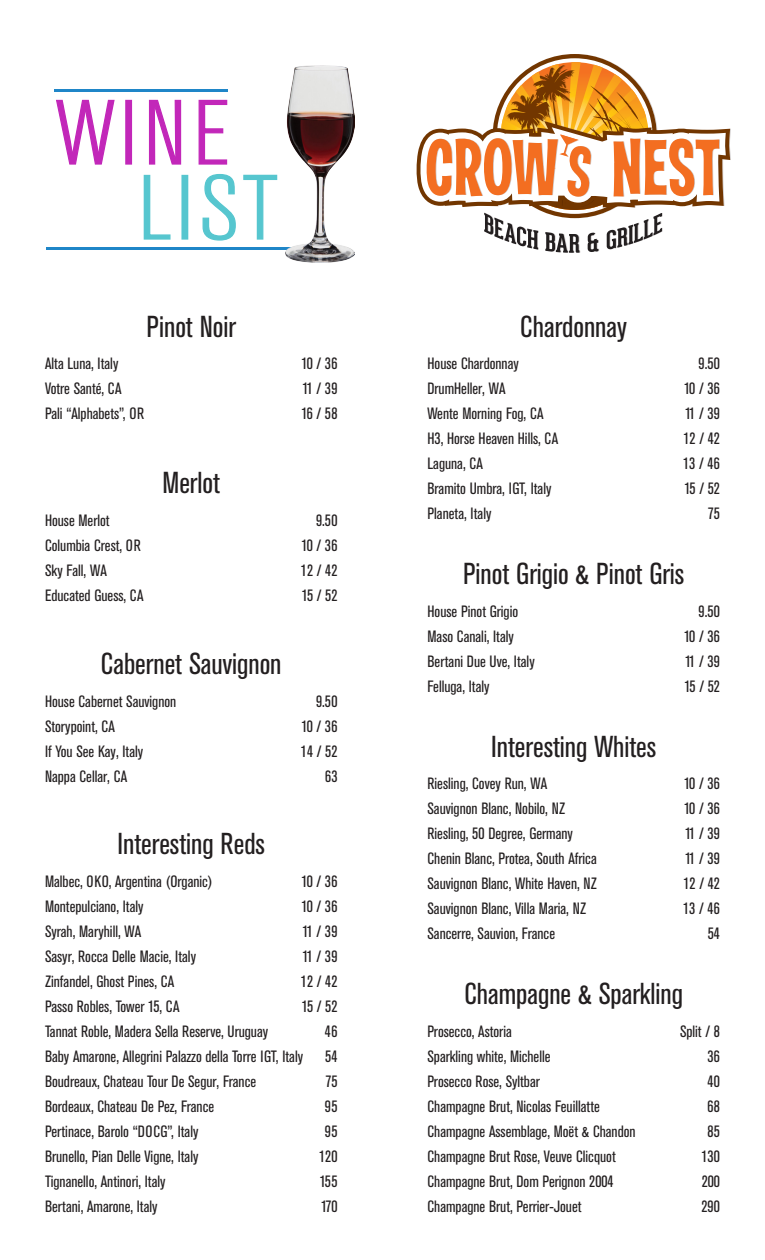
<style>
.page{position:relative;width:765px;height:1260px;background:#fff}
.page>*{position:absolute;margin:0;border:0;box-sizing:border-box;transform-origin:0 0}
.t1{font:300 condensed 90px "Akzidenz Grotesk BE";color:#c227b9;scale:1.22 1}
.t2{font:300 condensed 90px "Akzidenz Grotesk BE";color:#56c6cf;scale:1.22 1}
.Wine_Heading{font:condensed 30px "Akzidenz Grotesk BE";color:#231f20}
.Wine_listing{font:condensed 16.25px "Akzidenz Grotesk BE";color:#231f20}
</style>
<div class="page">
<hr style="left:46px;top:247px;width:274px;height:2px;background:#1f86c8">
<img style="left:286px;top:66px;width:69px;height:196px">
<svg style="left:417px;top:54px;width:314px;height:199px"></svg>
<svg style="left:56px;top:99px;width:59px;height:66px"></svg>
<div style="left:125px;top:100px;width:7px;height:65px;border:1px solid #c227b9"></div>
<svg style="left:198px;top:99px;width:30px;height:66px"></svg>
<svg style="left:143px;top:99px;width:39px;height:141px"></svg>
<div style="left:181px;top:175px;width:7px;height:65px;border:1px solid #56c6cf"></div>
<svg style="left:202px;top:174px;width:34px;height:67px"></svg>
<svg style="left:243px;top:174px;width:35px;height:66px"></svg>
<hr style="left:54px;top:89px;width:174px;height:3px;background:#1f86c8">
<p class="t1" style="left:54px;top:85px;width:145px">WINE</p>
<p class="t2" style="left:138px;top:160px;width:116px">LIST</p>
<p class="Wine_Heading" style="left:147px;top:310px;width:91px">Pinot Noir</p>
<p class="Wine_listing" style="left:45px;top:355px;width:75px">Alta Luna, Italy</p>
<p class="Wine_listing" style="left:302px;top:355px;width:37px">10 / 36</p>
<p class="Wine_listing" style="left:45px;top:380px;width:78px">Votre Santé, CA</p>
<p class="Wine_listing" style="left:303px;top:380px;width:36px">11 / 39</p>
<p class="Wine_listing" style="left:45px;top:405px;width:101px">Pali “Alphabets”, OR</p>
<p class="Wine_listing" style="left:302px;top:405px;width:37px">16 / 58</p>
<p class="Wine_Heading" style="left:163px;top:466px;width:59px">Merlot</p>
<p class="Wine_listing" style="left:45px;top:511px;width:66px">House Merlot</p>
<p class="Wine_listing" style="left:316px;top:511px;width:23px">9.50</p>
<p class="Wine_listing" style="left:45px;top:536px;width:97px">Columbia Crest, OR</p>
<p class="Wine_listing" style="left:302px;top:536px;width:37px">10 / 36</p>
<p class="Wine_listing" style="left:45px;top:561px;width:63px">Sky Fall, WA</p>
<p class="Wine_listing" style="left:301px;top:561px;width:38px">12 / 42</p>
<p class="Wine_listing" style="left:45px;top:586px;width:100px">Educated Guess, CA</p>
<p class="Wine_listing" style="left:302px;top:586px;width:37px">15 / 52</p>
<p class="Wine_Heading" style="left:101px;top:647px;width:182px">Cabernet Sauvignon</p>
<p class="Wine_listing" style="left:45px;top:692px;width:133px">House Cabernet Sauvignon</p>
<p class="Wine_listing" style="left:316px;top:692px;width:23px">9.50</p>
<p class="Wine_listing" style="left:45px;top:717px;width:72px">Storypoint, CA</p>
<p class="Wine_listing" style="left:302px;top:717px;width:37px">10 / 36</p>
<p class="Wine_listing" style="left:45px;top:742px;width:100px">If You See Kay, Italy</p>
<p class="Wine_listing" style="left:301px;top:742px;width:38px">14 / 52</p>
<p class="Wine_listing" style="left:45px;top:767px;width:84px">Nappa Cellar, CA</p>
<p class="Wine_listing" style="left:325px;top:767px;width:14px">63</p>
<p class="Wine_Heading" style="left:118px;top:827px;width:149px">Interesting Reds</p>
<p class="Wine_listing" style="left:45px;top:872px;width:169px">Malbec, OKO, Argentina (Organic)</p>
<p class="Wine_listing" style="left:302px;top:872px;width:37px">10 / 36</p>
<p class="Wine_listing" style="left:45px;top:897px;width:100px">Montepulciano, Italy</p>
<p class="Wine_listing" style="left:302px;top:897px;width:37px">10 / 36</p>
<p class="Wine_listing" style="left:45px;top:922px;width:98px">Syrah, Maryhill, WA</p>
<p class="Wine_listing" style="left:303px;top:922px;width:36px">11 / 39</p>
<p class="Wine_listing" style="left:45px;top:947px;width:153px">Sasyr, Rocca Delle Macie, Italy</p>
<p class="Wine_listing" style="left:303px;top:947px;width:36px">11 / 39</p>
<p class="Wine_listing" style="left:45px;top:972px;width:131px">Zinfandel, Ghost Pines, CA</p>
<p class="Wine_listing" style="left:301px;top:972px;width:38px">12 / 42</p>
<p class="Wine_listing" style="left:45px;top:997px;width:136px">Passo Robles, Tower 15, CA</p>
<p class="Wine_listing" style="left:302px;top:997px;width:37px">15 / 52</p>
<p class="Wine_listing" style="left:45px;top:1022px;width:225px">Tannat Roble, Madera Sella Reserve, Uruguay</p>
<p class="Wine_listing" style="left:325px;top:1022px;width:14px">46</p>
<p class="Wine_listing" style="left:45px;top:1047px;width:260px">Baby Amarone, Allegrini Palazzo della Torre IGT, Italy</p>
<p class="Wine_listing" style="left:325px;top:1047px;width:14px">54</p>
<p class="Wine_listing" style="left:45px;top:1072px;width:213px">Boudreaux, Chateau Tour De Segur, France</p>
<p class="Wine_listing" style="left:325px;top:1072px;width:14px">75</p>
<p class="Wine_listing" style="left:45px;top:1097px;width:171px">Bordeaux, Chateau De Pez, France</p>
<p class="Wine_listing" style="left:325px;top:1097px;width:14px">95</p>
<p class="Wine_listing" style="left:45px;top:1122px;width:155px">Pertinace, Barolo “DOCG”, Italy</p>
<p class="Wine_listing" style="left:325px;top:1122px;width:14px">95</p>
<p class="Wine_listing" style="left:45px;top:1147px;width:155px">Brunello, Pian Delle Vigne, Italy</p>
<p class="Wine_listing" style="left:319px;top:1147px;width:20px">120</p>
<p class="Wine_listing" style="left:45px;top:1172px;width:122px">Tignanello, Antinori, Italy</p>
<p class="Wine_listing" style="left:320px;top:1172px;width:19px">155</p>
<p class="Wine_listing" style="left:45px;top:1197px;width:114px">Bertani, Amarone, Italy</p>
<p class="Wine_listing" style="left:321px;top:1197px;width:18px">170</p>
<p class="Wine_Heading" style="left:520px;top:310px;width:108px">Chardonnay</p>
<p class="Wine_listing" style="left:428px;top:355px;width:93px">House Chardonnay</p>
<p class="Wine_listing" style="left:699px;top:355px;width:23px">9.50</p>
<p class="Wine_listing" style="left:428px;top:380px;width:80px">DrumHeller, WA</p>
<p class="Wine_listing" style="left:684px;top:380px;width:37px">10 / 36</p>
<p class="Wine_listing" style="left:428px;top:405px;width:118px">Wente Morning Fog, CA</p>
<p class="Wine_listing" style="left:685px;top:405px;width:36px">11 / 39</p>
<p class="Wine_listing" style="left:428px;top:430px;width:132px">H3, Horse Heaven Hills, CA</p>
<p class="Wine_listing" style="left:683px;top:430px;width:38px">12 / 42</p>
<p class="Wine_listing" style="left:428px;top:455px;width:57px">Laguna, CA</p>
<p class="Wine_listing" style="left:683px;top:455px;width:38px">13 / 46</p>
<p class="Wine_listing" style="left:428px;top:480px;width:126px">Bramito Umbra, IGT, Italy</p>
<p class="Wine_listing" style="left:684px;top:480px;width:37px">15 / 52</p>
<p class="Wine_listing" style="left:428px;top:505px;width:65px">Planeta, Italy</p>
<p class="Wine_listing" style="left:708px;top:505px;width:14px">75</p>
<p class="Wine_Heading" style="left:463px;top:557px;width:223px">Pinot Grigio &amp; Pinot Gris</p>
<p class="Wine_listing" style="left:428px;top:602px;width:92px">House Pinot Grigio</p>
<p class="Wine_listing" style="left:699px;top:602px;width:23px">9.50</p>
<p class="Wine_listing" style="left:428px;top:627px;width:88px">Maso Canali, Italy</p>
<p class="Wine_listing" style="left:684px;top:627px;width:37px">10 / 36</p>
<p class="Wine_listing" style="left:428px;top:652px;width:109px">Bertani Due Uve, Italy</p>
<p class="Wine_listing" style="left:685px;top:652px;width:36px">11 / 39</p>
<p class="Wine_listing" style="left:428px;top:677px;width:64px">Felluga, Italy</p>
<p class="Wine_listing" style="left:684px;top:677px;width:37px">15 / 52</p>
<p class="Wine_Heading" style="left:491px;top:730px;width:167px">Interesting Whites</p>
<p class="Wine_listing" style="left:428px;top:775px;width:121px">Riesling, Covey Run, WA</p>
<p class="Wine_listing" style="left:684px;top:775px;width:37px">10 / 36</p>
<p class="Wine_listing" style="left:428px;top:800px;width:139px">Sauvignon Blanc, Nobilo, NZ</p>
<p class="Wine_listing" style="left:684px;top:800px;width:37px">10 / 36</p>
<p class="Wine_listing" style="left:428px;top:825px;width:147px">Riesling, 50 Degree, Germany</p>
<p class="Wine_listing" style="left:685px;top:825px;width:36px">11 / 39</p>
<p class="Wine_listing" style="left:428px;top:850px;width:171px">Chenin Blanc, Protea, South Africa</p>
<p class="Wine_listing" style="left:685px;top:850px;width:36px">11 / 39</p>
<p class="Wine_listing" style="left:428px;top:875px;width:171px">Sauvignon Blanc, White Haven, NZ</p>
<p class="Wine_listing" style="left:683px;top:875px;width:38px">12 / 42</p>
<p class="Wine_listing" style="left:428px;top:900px;width:160px">Sauvignon Blanc, Villa Maria, NZ</p>
<p class="Wine_listing" style="left:683px;top:900px;width:38px">13 / 46</p>
<p class="Wine_listing" style="left:428px;top:925px;width:129px">Sancerre, Sauvion, France</p>
<p class="Wine_listing" style="left:708px;top:925px;width:14px">54</p>
<p class="Wine_Heading" style="left:464px;top:977px;width:220px">Champagne &amp; Sparkling</p>
<p class="Wine_listing" style="left:428px;top:1022px;width:86px">Prosecco, Astoria</p>
<p class="Wine_listing" style="left:680px;top:1022px;width:41px">Split / 8</p>
<p class="Wine_listing" style="left:428px;top:1047px;width:125px">Sparkling white, Michelle</p>
<p class="Wine_listing" style="left:707px;top:1047px;width:14px">36</p>
<p class="Wine_listing" style="left:428px;top:1072px;width:114px">Prosecco Rose, Syltbar</p>
<p class="Wine_listing" style="left:707px;top:1072px;width:14px">40</p>
<p class="Wine_listing" style="left:428px;top:1097px;width:174px">Champagne Brut, Nicolas Feuillatte</p>
<p class="Wine_listing" style="left:707px;top:1097px;width:14px">68</p>
<p class="Wine_listing" style="left:428px;top:1122px;width:210px">Champagne Assemblage, Moët &amp; Chandon</p>
<p class="Wine_listing" style="left:707px;top:1122px;width:14px">85</p>
<p class="Wine_listing" style="left:428px;top:1147px;width:190px">Champagne Brut Rose, Veuve Clicquot</p>
<p class="Wine_listing" style="left:701px;top:1147px;width:20px">130</p>
<p class="Wine_listing" style="left:428px;top:1172px;width:188px">Champagne Brut, Dom Perignon 2004</p>
<p class="Wine_listing" style="left:702px;top:1172px;width:20px">200</p>
<p class="Wine_listing" style="left:428px;top:1197px;width:156px">Champagne Brut, Perrier-Jouet</p>
<p class="Wine_listing" style="left:701px;top:1197px;width:20px">290</p>
</div>
